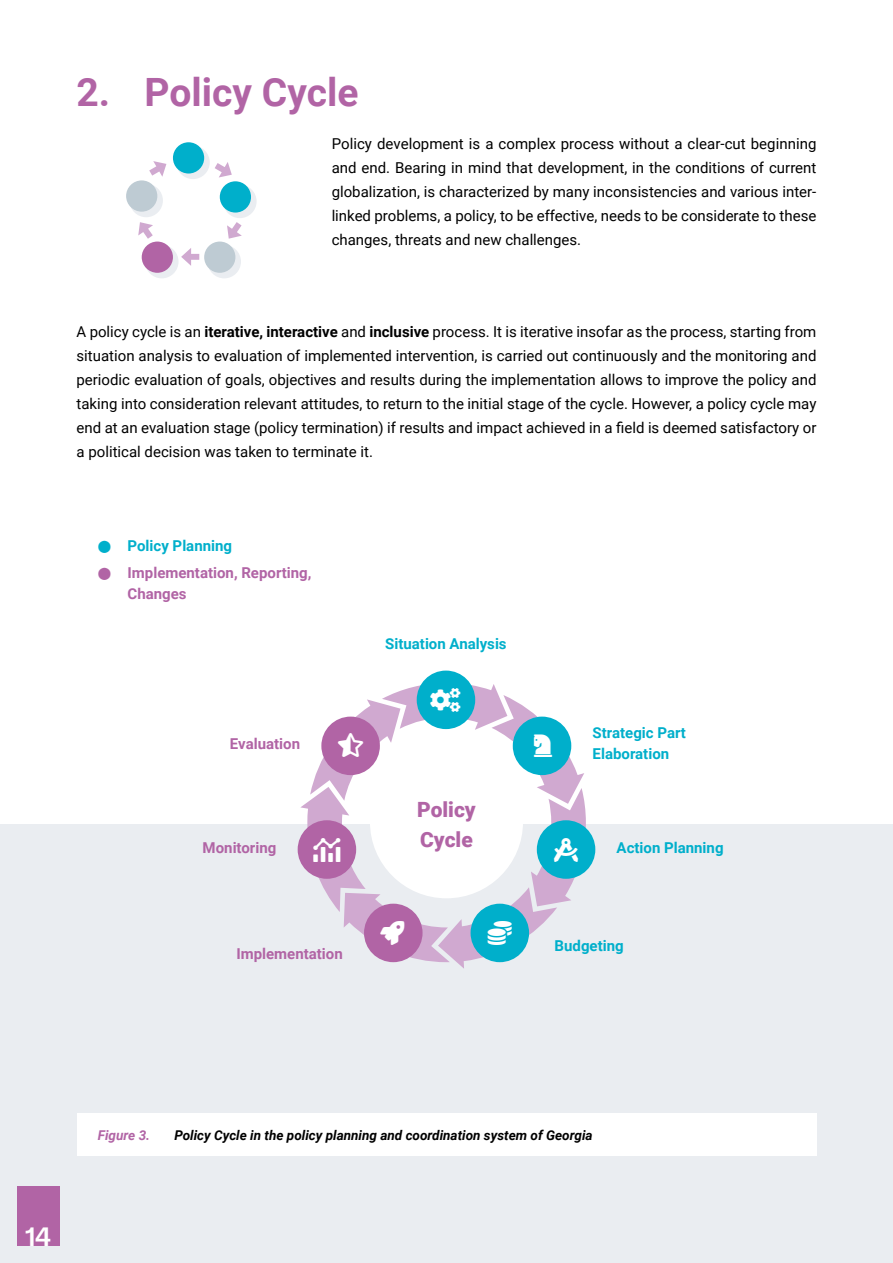
<style>
.page{position:relative;width:893px;height:1263px;background:#fff}
.page>*{position:absolute;margin:0;border:0;box-sizing:border-box;transform-origin:0 0}
.t1{font:700 39px "Roboto";color:#b164a5}
.t2{font:27px "ABC Normal Neutral";color:#fff}
.t3{font:900 21px/30px "Roboto";color:#b164a5}
.t4{font:15px/24px "Roboto";color:#000;text-align:justify}
.t5{font:700 15px/27px "Roboto";color:#b164a5}
.t6{font:700 15px/21px "Roboto";color:#00afcb}
.t7{font:italic 700 13.5px "Roboto";color:#000}
.t8{font:italic 700 13.5px "Roboto";color:#b164a5}
.s1{font-weight:700}
.s2{font-family:"DejaVu Sans";font-weight:400;font-size:12px;color:#00afcb}
.s3{color:#00afcb}
.s4{font-family:"DejaVu Sans";font-weight:400;font-size:12px}
</style>
<div class="page">
<div style="left:0;top:825px;width:893px;height:438px;background:#eaedf1"></div>
<div style="left:17px;top:1186px;width:43px;height:60px;background:#b164a5"></div>
<svg style="left:181px;top:248px;width:18px;height:18px"></svg>
<svg style="left:227px;top:222px;width:15px;height:17px"></svg>
<svg style="left:138px;top:222px;width:15px;height:17px"></svg>
<svg style="left:149px;top:161px;width:17px;height:16px"></svg>
<svg style="left:215px;top:162px;width:17px;height:15px"></svg>
<svg style="left:176px;top:146px;width:34px;height:33px"></svg>
<div style="left:173px;top:142px;width:31px;height:31px;background:#00afcb;border-radius:50%"></div>
<div style="left:223px;top:185px;width:34px;height:33px;background:#eaedf1;border-radius:50%"></div>
<div style="left:129px;top:184px;width:34px;height:33px;background:#eaedf1;border-radius:50%"></div>
<div style="left:208px;top:245px;width:33px;height:33px;background:#eaedf1;border-radius:50%"></div>
<div style="left:145px;top:245px;width:34px;height:33px;background:#eaedf1;border-radius:50%"></div>
<div style="left:220px;top:181px;width:31px;height:32px;background:#00afcb;border-radius:50%"></div>
<div style="left:126px;top:180px;width:31px;height:32px;background:#becbd3;border-radius:50%"></div>
<div style="left:204px;top:242px;width:31px;height:31px;background:#becbd3;border-radius:50%"></div>
<div style="left:142px;top:242px;width:31px;height:31px;background:#b164a5;border-radius:50%"></div>
<div style="left:77px;top:1114px;width:739px;height:42px;background:#fff"></div>
<div style="left:537px;top:820px;width:58px;height:59px;background:#00afcb;border-radius:50%"></div>
<div style="left:417px;top:670px;width:58px;height:59px;background:#00afcb;border-radius:50%"></div>
<svg style="left:300px;top:683px;width:286px;height:286px"></svg>
<p class="t1" style="left:77px;top:65px;width:283px">2. Policy Cycle</p>
<p class="t4" style="left:332px;top:131px;width:486px">Policy development is a complex process without a clear-cut beginning and end. Bearing in mind that development, in the conditions of current globalization, is characterized by many inconsistencies and various inter&shy;linked problems, a policy, to be effective, needs to be considerate to these changes, threats and new challenges.</p>
<p class="t4" style="left:77px;top:319px;width:741px">A policy cycle is an <span class="s1">iterative, interactive</span> and <span class="s1">inclusive</span> process. It is iterative insofar as the process, starting from situation analysis to evaluation of implemented intervention, is carried out continuously and the monitoring and periodic evaluation of goals, objectives and results during the implementation allows to improve the policy and taking into consideration relevant attitudes, to return to the initial stage of the cycle. However, a policy cycle may end at an evaluation stage (policy termination) if results and impact achieved in a field is deemed satisfactory or a political decision was taken to terminate it.</p>
<p class="t5" style="left:98px;top:532px;width:215px"><span class="s2">⬤</span> <span class="s3">Policy Planning<br></span><span class="s4">⬤</span> Implementation, Reporting,</p>
<p class="t5" style="left:128px;top:580px;width:61px">Changes</p>
<p class="t5" style="left:230px;top:729px;width:72px">Evaluation</p>
<p class="t5" style="left:203px;top:833px;width:75px">Monitoring</p>
<p class="t5" style="left:236px;top:940px;width:108px">Implementation</p>
<p class="t6" style="left:385px;top:633px;width:123px">Situation Analysis</p>
<p class="t3" style="left:417px;top:794px;width:60px">Policy<br>Cycle</p>
<p class="t6" style="left:593px;top:722px;width:95px">Strategic Part<br>Elaboration</p>
<p class="t6" style="left:617px;top:836px;width:108px">Action Planning</p>
<p class="t6" style="left:555px;top:934px;width:71px">Budgeting</p>
<h2 class="t2" style="left:25px;top:1219px;width:27px">14</h2>
<p class="t8" style="left:98px;top:1126px;width:54px">Figure 3.</p>
<p class="t7" style="left:174px;top:1126px;width:420px">Policy Cycle in the policy planning and coordination system of Georgia</p>
</div>
